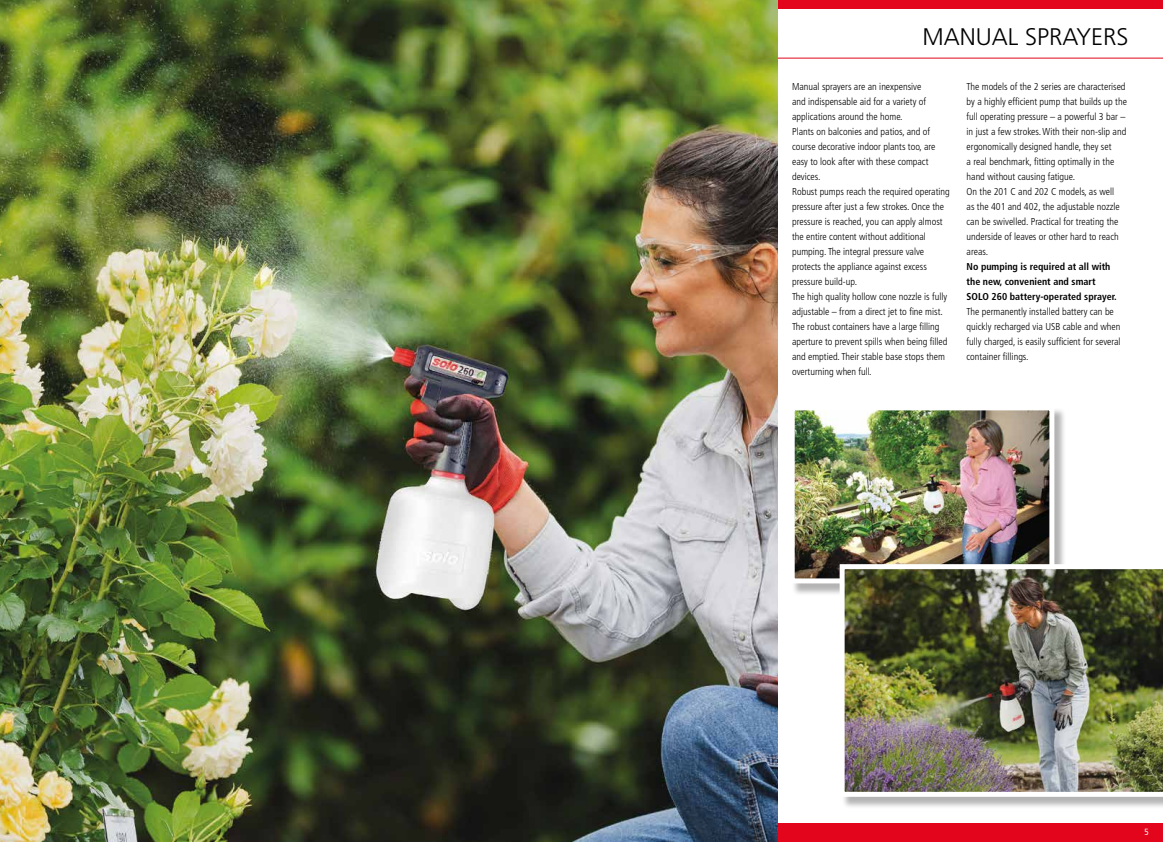
<style>
.page{position:relative;width:1163px;height:842px;background:#fff}
.page>*{position:absolute;margin:0;border:0;box-sizing:border-box;transform-origin:0 0}
.t1{font:300 24px "Frutiger LT Pro";color:#000}
.t2{font:300 condensed 10px/15px "Frutiger LT Pro";color:#000}
.t3{font:700 condensed 10px/15px "Frutiger LT Pro";color:#000}
.t4{font:condensed 9px "Frutiger LT Pro";color:#fff}
</style>
<div class="page">
<div style="left:0;top:0;width:1162px;height:9px;background:#e3051b"></div>
<div style="left:0;top:823px;width:1162px;height:19px;background:#e3051b"></div>
<hr style="left:0;top:58px;width:1162px;height:1px;background:#e3051b">
<img style="left:0;top:0;width:777px;height:842px">
<div style="left:791px;top:407px;width:275px;height:189px;background:#000;opacity:.3"></div>
<img style="left:795px;top:411px;width:253px;height:166px">
<div style="left:789px;top:405px;width:265px;height:178px;border:5px solid #fff"></div>
<div style="left:841px;top:566px;width:321px;height:243px;background:#000;opacity:.3"></div>
<img style="left:839px;top:564px;width:323px;height:233px">
<h1 class="t1" style="left:922px;top:23px;width:208px">MANUAL SPRAYERS</h1>
<p class="t2" style="left:792px;top:79px;width:159px">Manual sprayers are an inexpensive<br>and indispensable aid for a variety of applications around the home.<br>Plants on balconies and patios, and of course decorative indoor plants too, are easy to look after with these compact devices.<br>Robust pumps reach the required operating pressure after just a few strokes. Once the pressure is reached, you can apply almost the entire content without additional pumping. The integral pressure valve protects the appliance against excess pressure build-up.<br>The high quality hollow cone nozzle is fully adjustable – from a direct jet to fine mist.<br>The robust containers have a large filling aperture to prevent spills when being filled and emptied. Their stable base stops them overturning when full.</p>
<p class="t2" style="left:966px;top:79px;width:162px">The models of the 2 series are characterised by a highly efficient pump that builds up the full operating pressure – a powerful 3 bar – in just a few strokes. With their non-slip and ergonomically designed handle, they set<br>a real benchmark, fitting optimally in the hand without causing fatigue.<br>On the 201 C and 202 C models, as well<br>as the 401 and 402, the adjustable nozzle can be swivelled. Practical for treating the underside of leaves or other hard to reach areas.</p>
<p class="t3" style="left:966px;top:259px;width:152px">No pumping is required at all with the new, convenient and smart<br>SOLO 260 battery-operated sprayer.</p>
<p class="t2" style="left:966px;top:304px;width:155px">The permanently installed battery can be quickly recharged via USB cable and when fully charged, is easily sufficient for several container fillings.</p>
<p class="t4" style="left:1144px;top:826px;width:6px">5</p>
</div>
